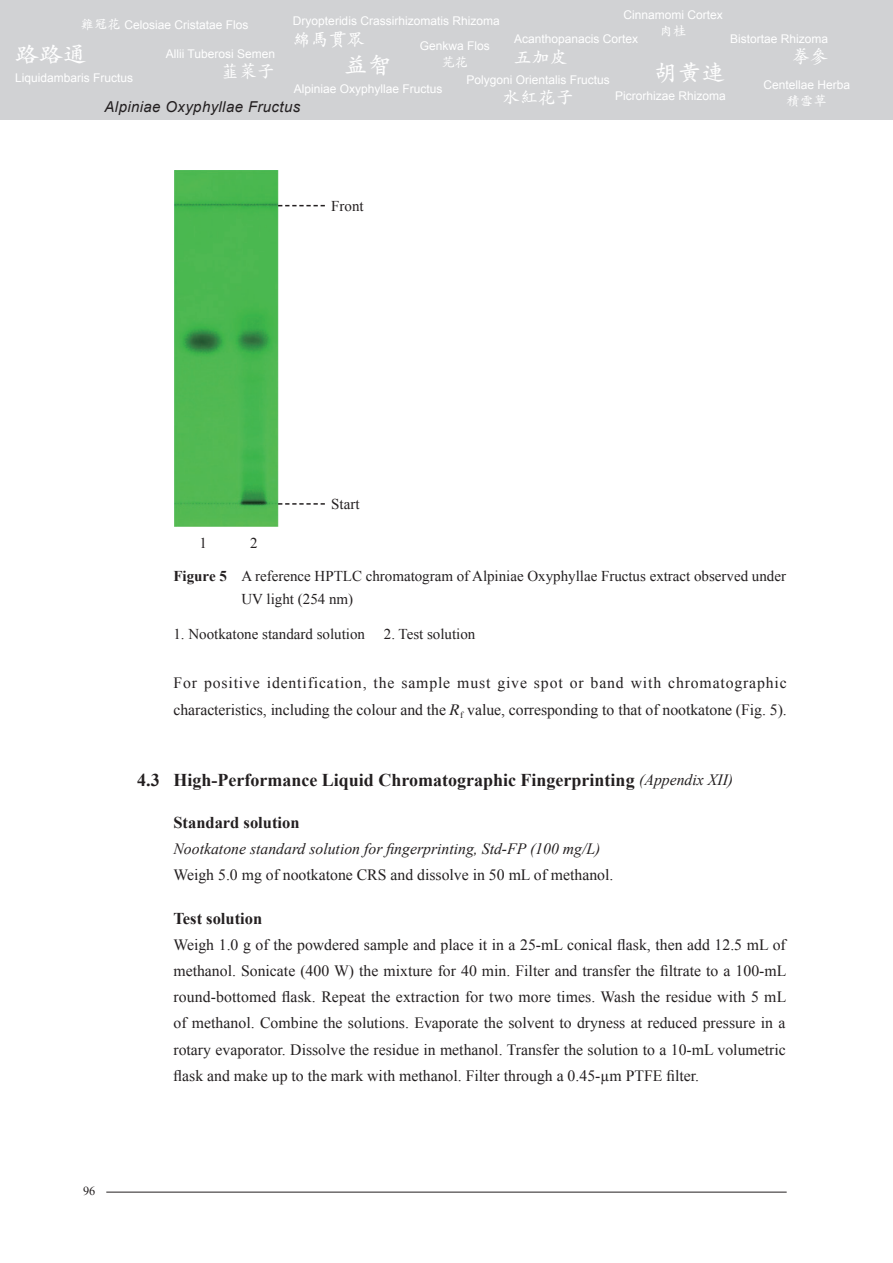
<style>
.page{position:relative;width:893px;height:1263px;background:#fff}
.page>*{position:absolute;margin:0;border:0;box-sizing:border-box;transform-origin:0 0}
.t1{font:600 24px "M Kai HK";color:#fff}
.t2{font:700 18px "Times New Roman";color:#231f20}
.t3{font:600 18px "M Kai HK";color:#fff}
.t4{font:700 16.5px "Times New Roman";color:#231f20}
.t5{font:15.75px/26.2px "Times New Roman";color:#231f20;text-align:center}
.t6{font:italic 15.75px/26.2px "Times New Roman";color:#231f20}
.t7{font:15px/22.5px "Times New Roman";color:#231f20}
.t8{font:italic 15px "Arial";letter-spacing:.025em;color:#231f20}
.t9{font:600 13.5px "M Kai HK";color:#fff}
.t10{font:12.3px "Times New Roman";color:#231f20}
.t11{font:12px "Arial";color:#fff}
.s1{font-family:"M Kai HK";font-weight:600;font-size:13.5px}
.s2{font-weight:700}
.s3{font-style:italic}
.s4{font-weight:400;font-style:italic;font-size:15.75px}
.s5{font-style:normal}
</style>
<div class="page">
<div style="left:0;top:0;width:893px;height:119px;background:#d1d2d4"></div>
<hr style="left:106px;top:1192px;width:681px;height:1px;background:#231f20">
<img style="left:174px;top:170px;width:104px;height:356px">
<svg style="left:278px;top:205px;width:47px;height:1px"></svg>
<svg style="left:278px;top:503px;width:47px;height:2px"></svg>
<p class="t11" style="left:623px;top:7px;width:101px">Cinnamomi Cortex</p>
<p class="t9" style="left:660px;top:22px;width:28px">肉桂</p>
<p class="t11" style="left:293px;top:13px;width:208px">Dryopteridis Crassirhizomatis Rhizoma</p>
<p class="t3" style="left:293px;top:27px;width:73px">綿馬貫眾</p>
<p class="t11" style="left:514px;top:31px;width:126px">Acanthopanacis Cortex</p>
<p class="t3" style="left:514px;top:45px;width:55px">五加皮</p>
<p class="t11" style="left:81px;top:17px;width:169px"><span class="s1">雞冠花</span> Celosiae Cristatae Flos</p>
<p class="t11" style="left:730px;top:31px;width:100px">Bistortae Rhizoma</p>
<p class="t3" style="left:792px;top:44px;width:37px">拳參</p>
<p class="t11" style="left:420px;top:38px;width:72px">Genkwa Flos</p>
<p class="t9" style="left:441px;top:52px;width:28px">芫花</p>
<p class="t1" style="left:15px;top:37px;width:73px">路路通</p>
<p class="t11" style="left:15px;top:70px;width:120px">Liquidambaris Fructus</p>
<p class="t1" style="left:654px;top:56px;width:73px">胡黃連</p>
<p class="t11" style="left:615px;top:88px;width:112px">Picrorhizae Rhizoma</p>
<p class="t11" style="left:166px;top:45px;width:111px">Allii Tuberosi Semen</p>
<p class="t3" style="left:221px;top:59px;width:55px">韮菜子</p>
<p class="t8" style="left:105px;top:97px;width:197px">Alpiniae Oxyphyllae Fructus</p>
<p class="t1" style="left:344px;top:48px;width:49px">益智</p>
<p class="t11" style="left:294px;top:81px;width:150px">Alpiniae Oxyphyllae Fructus</p>
<p class="t11" style="left:467px;top:72px;width:145px">Polygoni Orientalis Fructus</p>
<p class="t3" style="left:502px;top:85px;width:73px">水紅花子</p>
<p class="t11" style="left:763px;top:77px;width:88px">Centellae Herba</p>
<p class="t9" style="left:787px;top:92px;width:42px">積雪草</p>
<p class="t7" style="left:331px;top:194px;width:34px">Front</p>
<p class="t7" style="left:199px;top:531px;width:9px">1</p>
<p class="t7" style="left:250px;top:531px;width:9px">2</p>
<p class="t7" style="left:331px;top:492px;width:30px">Start</p>
<p class="t7" style="left:241px;top:565px;width:546px;text-indent:-68px"><span class="s2">Figure 5</span> A reference HPTLC chromatogram of Alpiniae Oxyphyllae Fructus extract observed under<br>UV light (254 nm)</p>
<p class="t7" style="left:173px;top:622px;width:193px">1. Nootkatone standard solution</p>
<p class="t7" style="left:384px;top:622px;width:93px">2. Test solution</p>
<p class="t5" style="left:251px;top:670px;width:405px">e identification, the sample must give spots or bands wit including the colour and the <span class="s3">R</span><sub>f</sub> value, corresponding to those</p>
<p class="t5" style="left:173px;top:670px;width:615px;text-align:left">For positive identification, the sample must give spot or band with chromatographic characteristics, including the colour and the <span class="s3">R</span><sub>f</sub> value, corresponding to that of nootkatone (Fig. 5).</p>
<p class="t5" style="left:760px;top:696px;width:26px">. 5).</p>
<p class="t10" style="left:83px;top:1182px;width:14px">96</p>
<p class="t2" style="left:137px;top:768px;width:597px">4.3 High-Performance Liquid Chromatographic Fingerprinting <span class="s4">(Appendix XII)</span></p>
<p class="t4" style="left:173px;top:811px;width:128px">Standard solution</p>
<p class="t6" style="left:173px;top:835px;width:441px">Nootkatone standard solution for fingerprinting, Std-FP (100 mg/L)<br><span class="s5">Weigh 5.0 mg of nootkatone CRS and dissolve in 50 mL of methanol.</span></p>
<p class="t4" style="left:173px;top:907px;width:90px">Test solution</p>
<p class="t5" style="left:173px;top:931px;width:614px;text-align:justify">Weigh 1.0 g of the powdered sample and place it in a 25-mL conical flask, then add 12.5 mL of methanol. Sonicate (400 W) the mixture for 40 min. Filter and transfer the filtrate to a 100-mL round-bottomed flask. Repeat the extraction for two more times. Wash the residue with 5 mL of methanol. Combine the solutions. Evaporate the solvent to dryness at reduced pressure in a rotary evaporator. Dissolve the residue in methanol. Transfer the solution to a 10-mL volumetric flask and make up to the mark with methanol. Filter through a 0.45-µm PTFE filter.</p>
</div>
